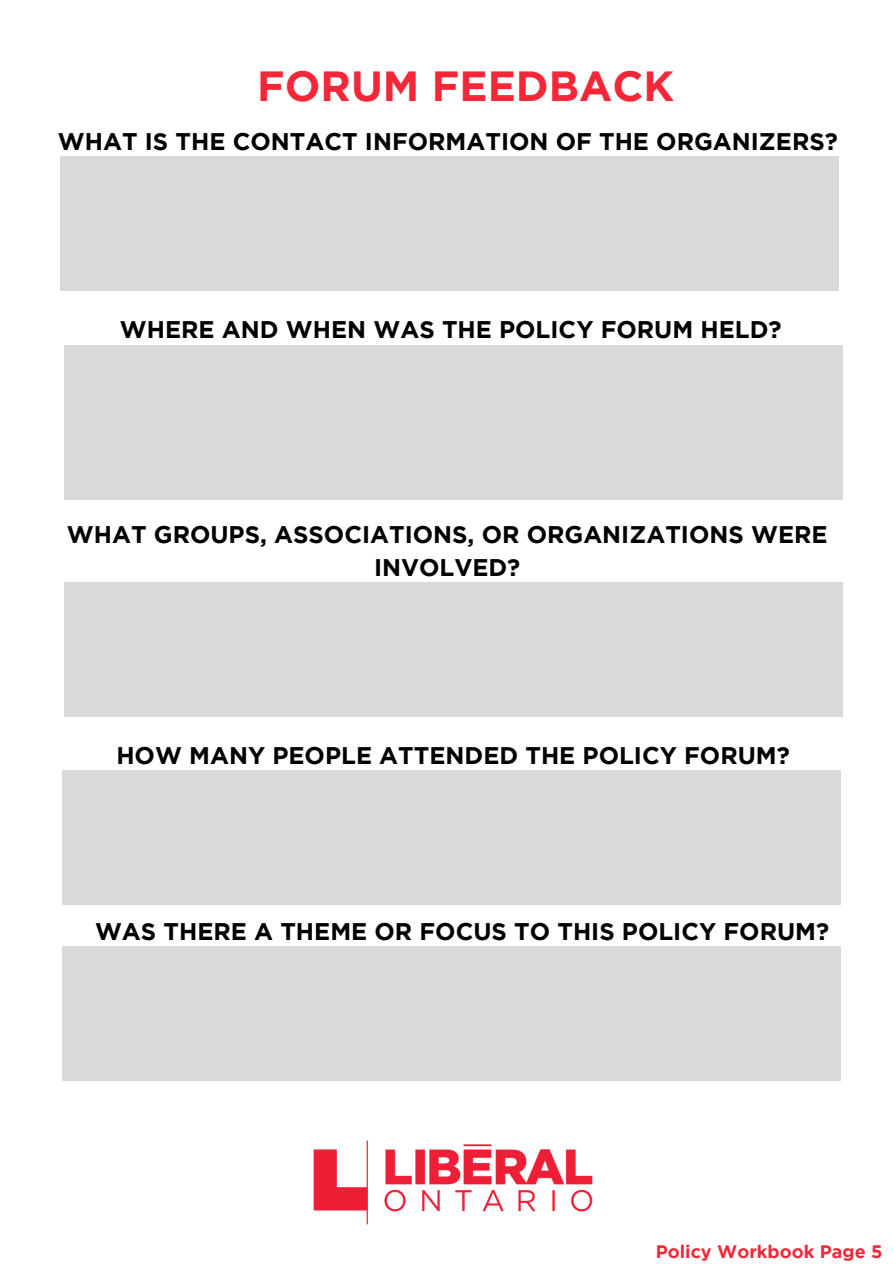
<style>
.page{position:relative;width:894px;height:1264px;background:#fff}
.page>*{position:absolute;margin:0;border:0;box-sizing:border-box;transform-origin:0 0}
.t1{font:700 42px "Gotham";color:#f32737}
.t2{font:700 24px/32.7px "Gotham";color:#000;text-align:center}
.t3{font:700 18px "Gotham";color:#f32737}
</style>
<div class="page">
<div style="left:60px;top:157px;width:778px;height:134px;background:#d9d9d9"></div>
<img style="left:313px;top:1140px;width:280px;height:85px">
<div style="left:64px;top:345px;width:778px;height:154px;background:#d9d9d9"></div>
<div style="left:64px;top:582px;width:778px;height:134px;background:#d9d9d9"></div>
<div style="left:62px;top:770px;width:778px;height:134px;background:#d9d9d9"></div>
<div style="left:62px;top:946px;width:778px;height:134px;background:#d9d9d9"></div>
<h1 class="t1" style="left:257px;top:70px;width:418px">FORUM FEEDBACK</h1>
<p class="t2" style="left:58px;top:127px;width:781px">WHAT IS THE CONTACT INFORMATION OF THE ORGANIZERS?</p>
<p class="t2" style="left:120px;top:315px;width:663px">WHERE AND WHEN WAS THE POLICY FORUM HELD?</p>
<p class="t2" style="left:67px;top:520px;width:762px">WHAT GROUPS, ASSOCIATIONS, OR ORGANIZATIONS WERE<br>INVOLVED?</p>
<p class="t2" style="left:116px;top:740px;width:674px">HOW MANY PEOPLE ATTENDED THE POLICY FORUM?</p>
<p class="t2" style="left:95px;top:916px;width:735px">WAS THERE A THEME OR FOCUS TO THIS POLICY FORUM?</p>
<p class="t3" style="left:655px;top:1245px;width:228px">Policy Workbook Page 5</p>
</div>
